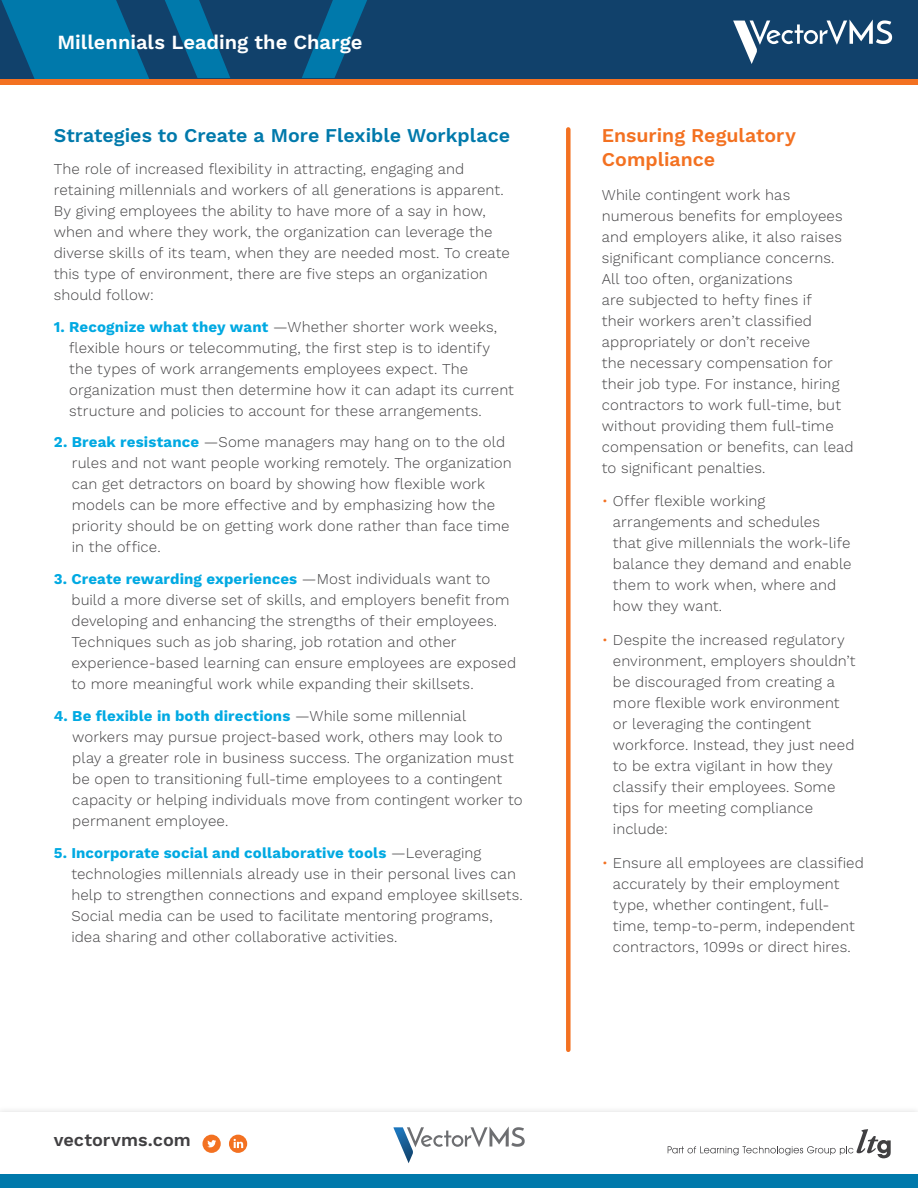
<style>
.page{position:relative;width:918px;height:1188px;background:#fff}
.page>*{position:absolute;margin:0;border:0;box-sizing:border-box;transform-origin:0 0}
.t1{font:600 20.1px "Work Sans";color:#fff}
.t2{font:600 19.5px "Work Sans";color:#0079ab}
.t3{font:600 19.5px/24px "Work Sans";color:#f37121}
.t4{font:600 18px "Work Sans";color:#414042}
.t5{font:300 15px/21px "Work Sans";letter-spacing:.005em;color:#414042}
.s1{font-weight:700;color:#00a9e2}
.s2{color:#f37121}
</style>
<div class="page">
<div style="left:0;top:1105px;width:918px;height:83px;background:#fafafa"></div>
<div style="left:0;top:1112px;width:918px;height:76px;background:#fff"></div>
<svg style="left:0;top:78px;width:918px;height:6px;background:#cc6a2e"></svg>
<div style="left:0;top:1174px;width:918px;height:14px;background:#0079ab"></div>
<svg style="left:202px;top:1135px;width:19px;height:18px"></svg>
<svg style="left:229px;top:1135px;width:18px;height:18px"></svg>
<svg style="left:668px;top:1129px;width:223px;height:29px"></svg>
<svg style="left:394px;top:1126px;width:131px;height:37px"></svg>
<div style="left:0;top:0;width:918px;height:78px;background:#11416b"></div>
<svg style="left:1px;top:0;width:366px;height:78px"></svg>
<svg style="left:733px;top:20px;width:159px;height:44px"></svg>
<div style="left:566px;top:129px;width:5px;height:921px;background:#f37121"></div>
<h1 class="t1" style="left:57px;top:31px;width:307px">Millennials Leading the Charge</h1>
<h2 class="t2" style="left:54px;top:124px;width:458px">Strategies to Create a More Flexible Workplace</h2>
<p class="t5" style="left:54px;top:159px;width:458px">The role of increased flexibility in attracting, engaging and retaining millennials and workers of all generations is apparent.<br>By giving employees the ability to have more of a say in how, when and where they work, the organization can leverage the diverse skills of its team, when they are needed most. To create this type of environment, there are five steps an organization should follow:</p>
<p class="t5" style="left:69px;top:317px;width:446px;text-indent:-16px"><span class="s1">1. Recognize what they want</span> —Whether shorter work weeks, flexible hours or telecommuting, the first step is to identify the types of work arrangements employees expect. The organization must then determine how it can adapt its current structure and policies to account for these arrangements.</p>
<p class="t5" style="left:72px;top:432px;width:441px;text-indent:-18px"><span class="s1">2. Break resistance</span> —Some managers may hang on to the old rules and not want people working remotely. The organization can get detractors on board by showing how flexible work models can be more effective and by emphasizing how the priority should be on getting work done rather than face time in the office.</p>
<p class="t5" style="left:71px;top:569px;width:446px;text-indent:-18px"><span class="s1">3. Create rewarding experiences</span> —Most individuals want to build a more diverse set of skills, and employers benefit from developing and enhancing the strengths of their employees.<br>Techniques such as job sharing, job rotation and other experience-based learning can ensure employees are exposed to more meaningful work while expanding their skillsets.</p>
<p class="t5" style="left:72px;top:706px;width:452px;text-indent:-19px"><span class="s1">4. Be flexible in both directions</span> —While some millennial workers may pursue project-based work, others may look to play a greater role in business success. The organization must be open to transitioning full-time employees to a contingent capacity or helping individuals move from contingent worker to permanent employee.</p>
<p class="t5" style="left:71px;top:843px;width:453px;text-indent:-18px"><span class="s1">5. Incorporate social and collaborative tools</span> —Leveraging technologies millennials already use in their personal lives can help to strengthen connections and expand employee skillsets.<br>Social media can be used to facilitate mentoring programs, idea sharing and other collaborative activities.</p>
<p class="t4" style="left:54px;top:1130px;width:139px">vectorvms.com</p>
<h2 class="t3" style="left:602px;top:124px;width:196px">Ensuring Regulatory<br>Compliance</h2>
<p class="t5" style="left:602px;top:185px;width:253px">While contingent work has numerous benefits for employees and employers alike, it also raises significant compliance concerns.<br>All too often, organizations<br>are subjected to hefty fines if<br>their workers aren’t classified appropriately or don’t receive<br>the necessary compensation for their job type. For instance, hiring contractors to work full-time, but without providing them full-time compensation or benefits, can lead to significant penalties.</p>
<p class="t5" style="left:613px;top:491px;width:240px;text-indent:-11px"><span class="s2">•</span> Offer flexible working arrangements and schedules that give millennials the work-life balance they demand and enable them to work when, where and how they want.</p>
<p class="t5" style="left:613px;top:630px;width:244px;text-indent:-11px"><span class="s2">•</span> Despite the increased regulatory environment, employers shouldn’t be discouraged from creating a more flexible work environment or leveraging the contingent workforce. Instead, they just need to be extra vigilant in how they classify their employees. Some tips for meeting compliance include:</p>
<p class="t5" style="left:613px;top:853px;width:252px;text-indent:-11px"><span class="s2">•</span> Ensure all employees are classified accurately by their employment type, whether contingent, full&shy;time, temp-to-perm, independent contractors, 1099s or direct hires.</p>
</div>
